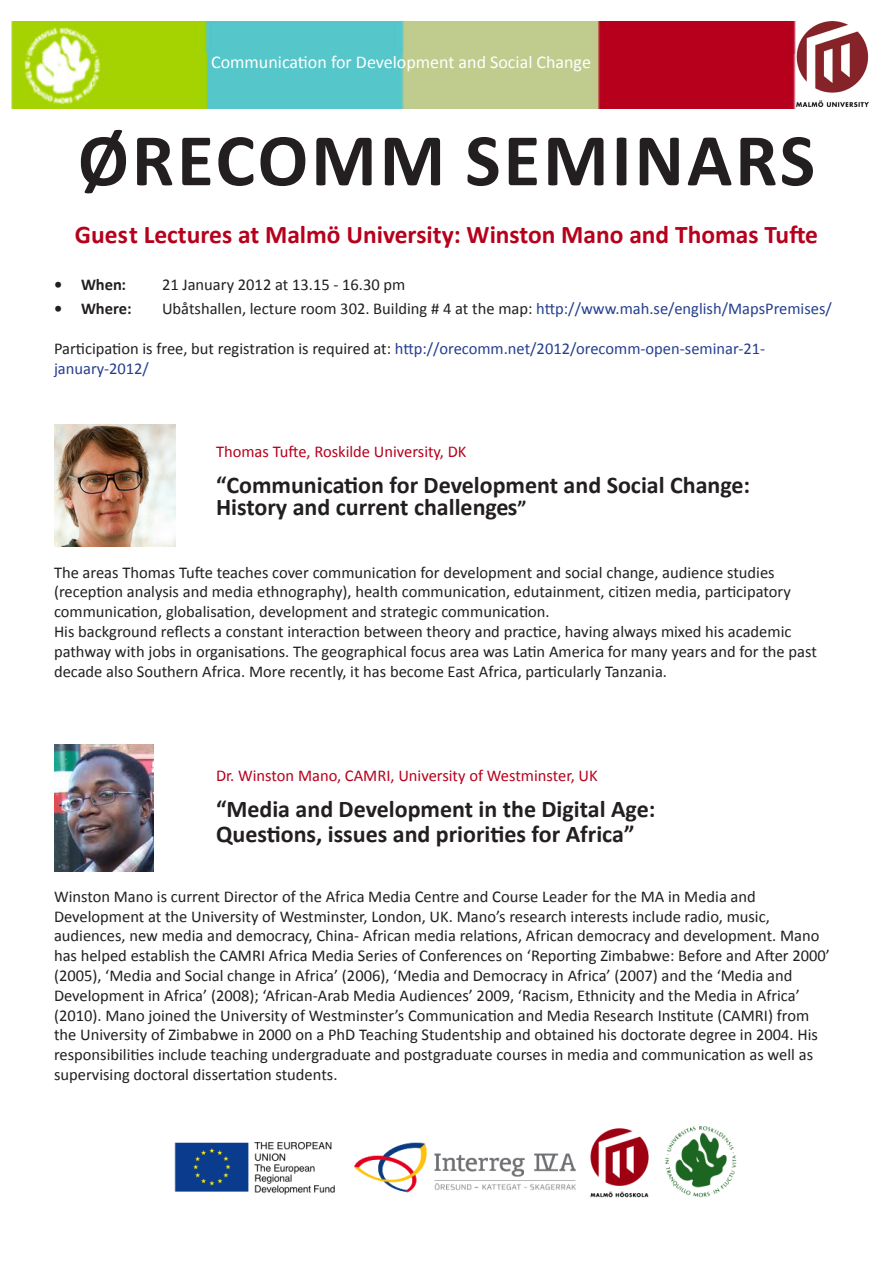
<style>
.page{position:relative;width:893px;height:1263px;background:#fff}
.page>*{position:absolute;margin:0;border:0;box-sizing:border-box;transform-origin:0 0}
.t1{font:700 75px "Calibri";letter-spacing:.04em;color:#231f20}
.t2{font:700 25.5px "Calibri";color:#b6001c}
.t3{font:700 24px "Calibri";color:#231f20}
.t4{font:18px "Calibri";color:#fff}
.t5{font:16.5px/19.8px "Calibri";color:#231f20}
.t6{font:16.5px/19.8px "Calibri";color:#253f8e}
.t7{font:16.5px "Calibri";color:#b6001c}
.t8{font:700 16.5px "Calibri";color:#231f20}
.s1{color:#253f8e}
.s2{color:#231f20}
.s3{font-size:21px}
</style>
<div class="page">
<img style="left:174px;top:1126px;width:563px;height:72px">
<img style="left:54px;top:424px;width:122px;height:122px">
<img style="left:54px;top:744px;width:99px;height:128px">
<img style="left:11px;top:22px;width:857px;height:86px">
<p class="t4" style="left:211px;top:50px;width:381px">Communication for Development and Social Change</p>
<p class="t1" style="left:78px;top:112px;width:739px">ØRECOMM SEMINARS</p>
<p class="t2" style="left:75px;top:218px;width:745px">Guest Lectures at Malmö University: Winston Mano and Thomas Tufte</p>
<p class="t8" style="left:54px;top:274px;width:74px">• When:</p>
<p class="t5" style="left:162px;top:274px;width:245px">21 January 2012 at 13.15 - 16.30 pm</p>
<p class="t8" style="left:54px;top:298px;width:79px">• Where:</p>
<p class="t5" style="left:162px;top:298px;width:671px">Ubåtshallen, lecture room 302. Building # 4 at the map: <span class="s1">http://www.mah.se/english/MapsPremises/</span></p>
<p class="t6" style="left:54px;top:339px;width:713px"><span class="s2">Participation is free, but registration is required at:</span> http://orecomm.net/2012/orecomm-open-seminar-21- january-2012/</p>
<p class="t7" style="left:216px;top:441px;width:252px">Thomas Tufte, Roskilde University, DK</p>
<p class="t3" style="left:216px;top:470px;width:536px">“Communication for Development and Social Change:</p>
<p class="t3" style="left:216px;top:491px;width:312px">History and current challenges<span class="s3">”</span></p>
<p class="t5" style="left:54px;top:562px;width:738px">The areas Thomas Tufte teaches cover communication for development and social change, audience studies (reception analysis and media ethnography), health communication, edutainment, citizen media, participatory communication, globalisation, development and strategic communication.</p>
<p class="t5" style="left:54px;top:622px;width:764px">His background reflects a constant interaction between theory and practice, having always mixed his academic pathway with jobs in organisations. The geographical focus area was Latin America for many years and for the past decade also Southern Africa. More recently, it has become East Africa, particularly Tanzania.</p>
<p class="t7" style="left:216px;top:765px;width:383px">Dr. Winston Mano, CAMRI, University of Westminster, UK</p>
<p class="t3" style="left:216px;top:794px;width:441px">“Media and Development in the Digital Age:</p>
<p class="t3" style="left:216px;top:819px;width:420px">Questions, issues and priorities for Africa”</p>
<p class="t5" style="left:54px;top:886px;width:777px">Winston Mano is current Director of the Africa Media Centre and Course Leader for the MA in Media and Development at the University of Westminster, London, UK. Mano’s research interests include radio, music, audiences, new media and democracy, China- African media relations, African democracy and development. Mano has helped establish the CAMRI Africa Media Series of Conferences on ‘Reporting Zimbabwe: Before and After 2000’ (2005), ‘Media and Social change in Africa’ (2006), ‘Media and Democracy in Africa’ (2007) and the ‘Media and Development in Africa’ (2008); ‘African-Arab Media Audiences’ 2009, ‘Racism, Ethnicity and the Media in Africa’ (2010). Mano joined the University of Westminster’s Communication and Media Research Institute (CAMRI) from the University of Zimbabwe in 2000 on a PhD Teaching Studentship and obtained his doctorate degree in 2004. His responsibilities include teaching undergraduate and postgraduate courses in media and communication as well as supervising doctoral dissertation students.</p>
</div>
